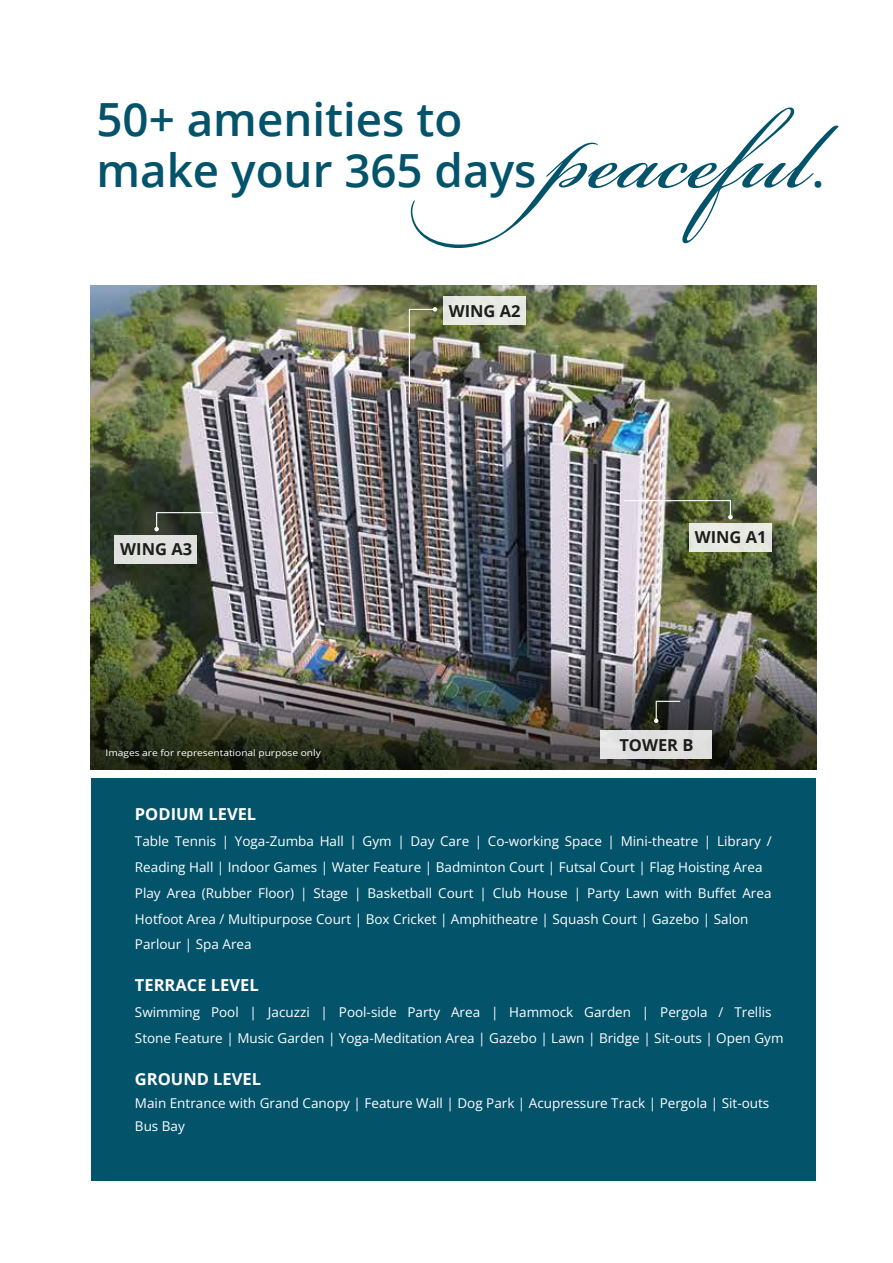
<style>
.page{position:relative;width:893px;height:1263px;background:#fff}
.page>*{position:absolute;margin:0;border:0;box-sizing:border-box;transform-origin:0 0}
.t1{font:139.35px "Bickham Script Pro 3";color:#03536b}
.t2{font:600 45.75px/51px "Open Sans";color:#03536b}
.t3{font:700 16.5px "Open Sans";color:#fff}
.t4{font:700 16.5px "Open Sans";color:#1d1d1b}
.t5{font:13.5px/25.8px "Open Sans";color:#fff}
.t6{font:9px "Open Sans";color:#fff;scale:1.13 1}
</style>
<div class="page">
<div style="left:91px;top:778px;width:724px;height:403px;background:#03536b"></div>
<img style="left:91px;top:285px;width:726px;height:372px">
<img style="left:91px;top:657px;width:726px;height:112px">
<img style="left:408px;top:307px;width:29px;height:98px">
<svg style="left:154px;top:511px;width:61px;height:20px"></svg>
<svg style="left:623px;top:499px;width:110px;height:20px;background:#8c8d78"></svg>
<div style="left:115px;top:535px;width:82px;height:29px;background:#e0e2df"></div>
<div style="left:601px;top:730px;width:111px;height:29px;background:#e0e0df"></div>
<div style="left:443px;top:297px;width:83px;height:28px;background:#e8ebe4"></div>
<div style="left:689px;top:523px;width:83px;height:29px;background:#e8eae3"></div>
<svg style="left:654px;top:700px;width:27px;height:23px"></svg>
<h2 class="t2" style="left:96px;top:93px;width:442px">50+ amenities to make your 365 days</h2>
<h1 class="t1" style="left:548px;top:57px;width:285px">peaceful</h1>
<h2 class="t2" style="left:812px;top:144px;width:14px">.</h2>
<p class="t4" style="left:120px;top:538px;width:73px">WING A3</p>
<p class="t6" style="left:106px;top:746px;width:192px">Images are for representational purpose only</p>
<p class="t4" style="left:449px;top:299px;width:73px">WING A2</p>
<p class="t4" style="left:695px;top:526px;width:73px">WING A1</p>
<p class="t4" style="left:619px;top:733px;width:76px">TOWER B</p>
<p class="t3" style="left:135px;top:803px;width:123px">PODIUM LEVEL</p>
<p class="t5" style="left:135px;top:828px;width:638px">Table Tennis | Yoga-Zumba Hall | Gym | Day Care | Co-working Space | Mini-theatre | Library / Reading Hall | Indoor Games | Water Feature | Badminton Court | Futsal Court | Flag Hoisting Area Play Area (Rubber Floor) | Stage | Basketball Court | Club House | Party Lawn with Buffet Area Hotfoot Area / Multipurpose Court | Box Cricket | Amphitheatre | Squash Court | Gazebo | Salon Parlour | Spa Area</p>
<p class="t3" style="left:135px;top:974px;width:125px">TERRACE LEVEL</p>
<p class="t5" style="left:135px;top:999px;width:650px">Swimming Pool | Jacuzzi | Pool-side Party Area | Hammock Garden | Pergola / Trellis<br>Stone Feature | Music Garden | Yoga-Meditation Area | Gazebo | Lawn | Bridge | Sit-outs | Open Gym</p>
<p class="t3" style="left:135px;top:1067px;width:128px">GROUND LEVEL</p>
<p class="t5" style="left:135px;top:1091px;width:636px;line-height:22.8px">Main Entrance with Grand Canopy | Feature Wall | Dog Park | Acupressure Track | Pergola | Sit-outs<br>Bus Bay</p>
</div>
